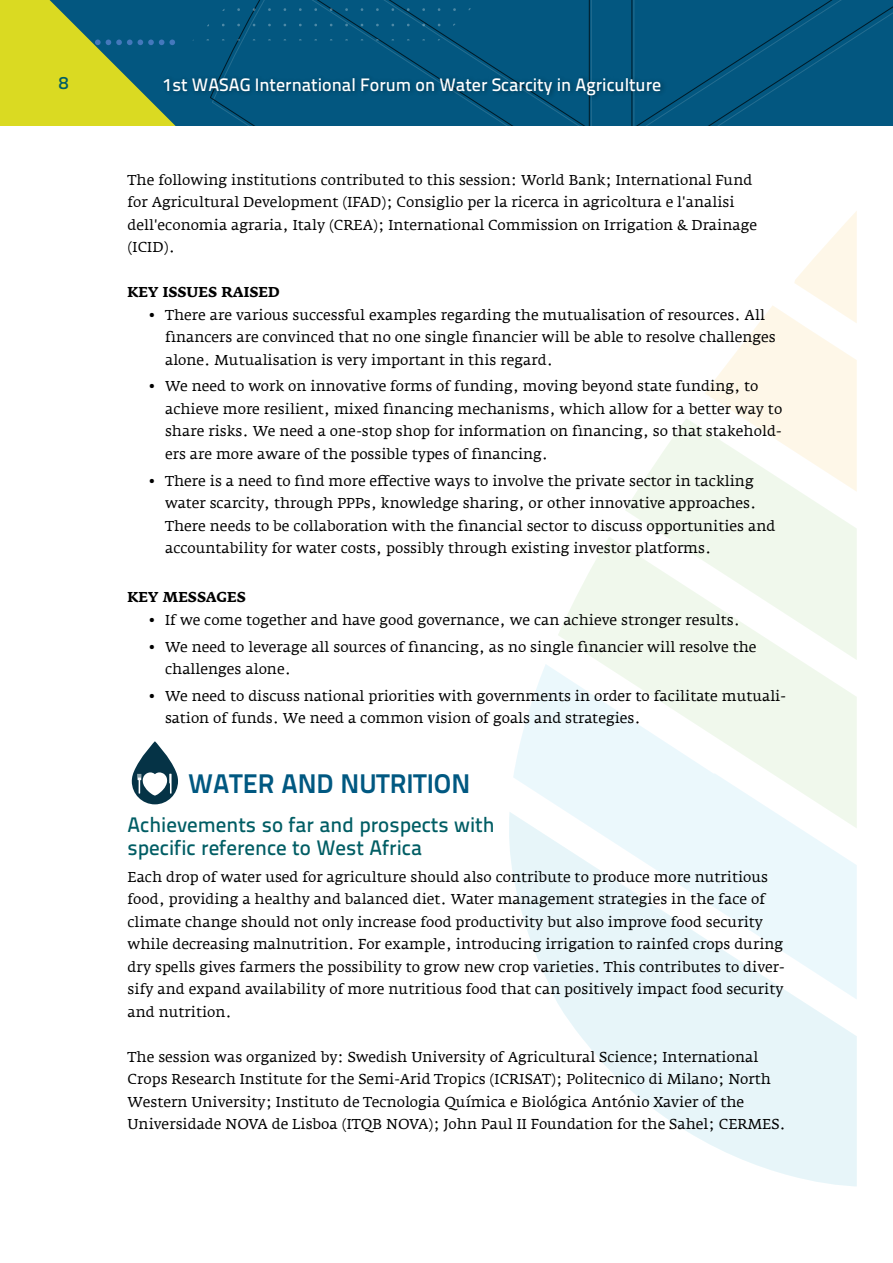
<style>
.page{position:relative;width:893px;height:1263px;background:#fff}
.page>*{position:absolute;margin:0;border:0;box-sizing:border-box;transform-origin:0 0}
.t1{font:700 27px "Titillium Text 22 L";color:#005881}
.t2{font:500 21px/22.5px "Titillium Text 22 L";color:#005d64}
.t3{font:500 18px "Titillium Text 22 L";color:#fff}
.t4{font:500 18px "Titillium Text 22 L";color:#005d64}
.t5{font:14.25px/22.5px "Fedra Serif A";color:#000}
.t6{font:700 14.25px "Fedra Serif A";color:#000}
</style>
<div class="page">
<svg style="left:247px;top:0;width:48px;height:126px"></svg>
<div style="left:631px;top:0;width:262px;height:126px;background:#035780"></div>
<svg style="left:0;top:0;width:247px;height:126px;fill:#035779"></svg>
<svg style="left:295px;top:0;width:297px;height:126px"></svg>
<svg style="left:513px;top:664px;width:45px;height:142px;fill:#ebf8fc"></svg>
<svg style="left:625px;top:419px;width:232px;height:118px;fill:#f0f8ec"></svg>
<svg style="left:558px;top:537px;width:299px;height:275px;fill:#f0f8ec"></svg>
<svg style="left:705px;top:211px;width:152px;height:281px"></svg>
<svg style="left:509px;top:812px;width:348px;height:374px;fill:#ebf8fc"></svg>
<svg style="left:132px;top:741px;width:46px;height:63px"></svg>
<p class="t4" style="left:59px;top:69px;width:11px">8</p>
<p class="t3" style="left:163px;top:71px;width:500px">1st WASAG International Forum on Water Scarcity in Agriculture</p>
<p class="t5" style="left:128px;top:168px;width:631px">The following institutions contributed to this session: World Bank; International Fund for Agricultural Development (IFAD); Consiglio per la ricerca in agricoltura e l'analisi dell'economia agraria, Italy (CREA); International Commission on Irrigation &amp; Drainage (ICID).</p>
<p class="t6" style="left:128px;top:284px;width:154px">KEY ISSUES RAISED</p>
<p class="t5" style="left:165px;top:303px;width:612px;text-indent:-17px">• There are various successful examples regarding the mutualisation of resources. All financers are convinced that no one single financier will be able to resolve challenges alone. Mutualisation is very important in this regard.</p>
<p class="t5" style="left:165px;top:375px;width:619px;text-indent:-17px">• We need to work on innovative forms of funding, moving beyond state funding, to achieve more resilient, mixed financing mechanisms, which allow for a better way to share risks. We need a one-stop shop for information on financing, so that stakehold&shy;ers are more aware of the possible types of financing.</p>
<p class="t5" style="left:165px;top:469px;width:612px;text-indent:-17px">• There is a need to find more effective ways to involve the private sector in tackling water scarcity, through PPPs, knowledge sharing, or other innovative approaches.<br>There needs to be collaboration with the financial sector to discuss opportunities and accountability for water costs, possibly through existing investor platforms.</p>
<p class="t6" style="left:128px;top:589px;width:120px">KEY MESSAGES</p>
<p class="t5" style="left:149px;top:609px;width:593px">• If we come together and have good governance, we can achieve stronger results.</p>
<p class="t5" style="left:165px;top:635px;width:593px;text-indent:-17px">• We need to leverage all sources of financing, as no single financier will resolve the challenges alone.</p>
<p class="t5" style="left:165px;top:685px;width:622px;text-indent:-17px">• We need to discuss national priorities with governments in order to facilitate mutuali&shy;sation of funds. We need a common vision of goals and strategies.</p>
<h1 class="t1" style="left:188px;top:763px;width:283px">WATER AND NUTRITION</h1>
<h2 class="t2" style="left:128px;top:813px;width:368px">Achievements so far and prospects with specific reference to West Africa</h2>
<p class="t5" style="left:128px;top:865px;width:658px">Each drop of water used for agriculture should also contribute to produce more nutritious food, providing a healthy and balanced diet. Water management strategies in the face of climate change should not only increase food productivity but also improve food security while decreasing malnutrition. For example, introducing irrigation to rainfed crops during dry spells gives farmers the possibility to grow new crop varieties. This contributes to diver&shy;sify and expand availability of more nutritious food that can positively impact food security and nutrition.</p>
<p class="t5" style="left:128px;top:1045px;width:660px">The session was organized by: Swedish University of Agricultural Science; International Crops Research Institute for the Semi-Arid Tropics (ICRISAT); Politecnico di Milano; North Western University; Instituto de Tecnologia Química e Biológica António Xavier of the Universidade NOVA de Lisboa (ITQB NOVA); John Paul II Foundation for the Sahel; CERMES.</p>
</div>
